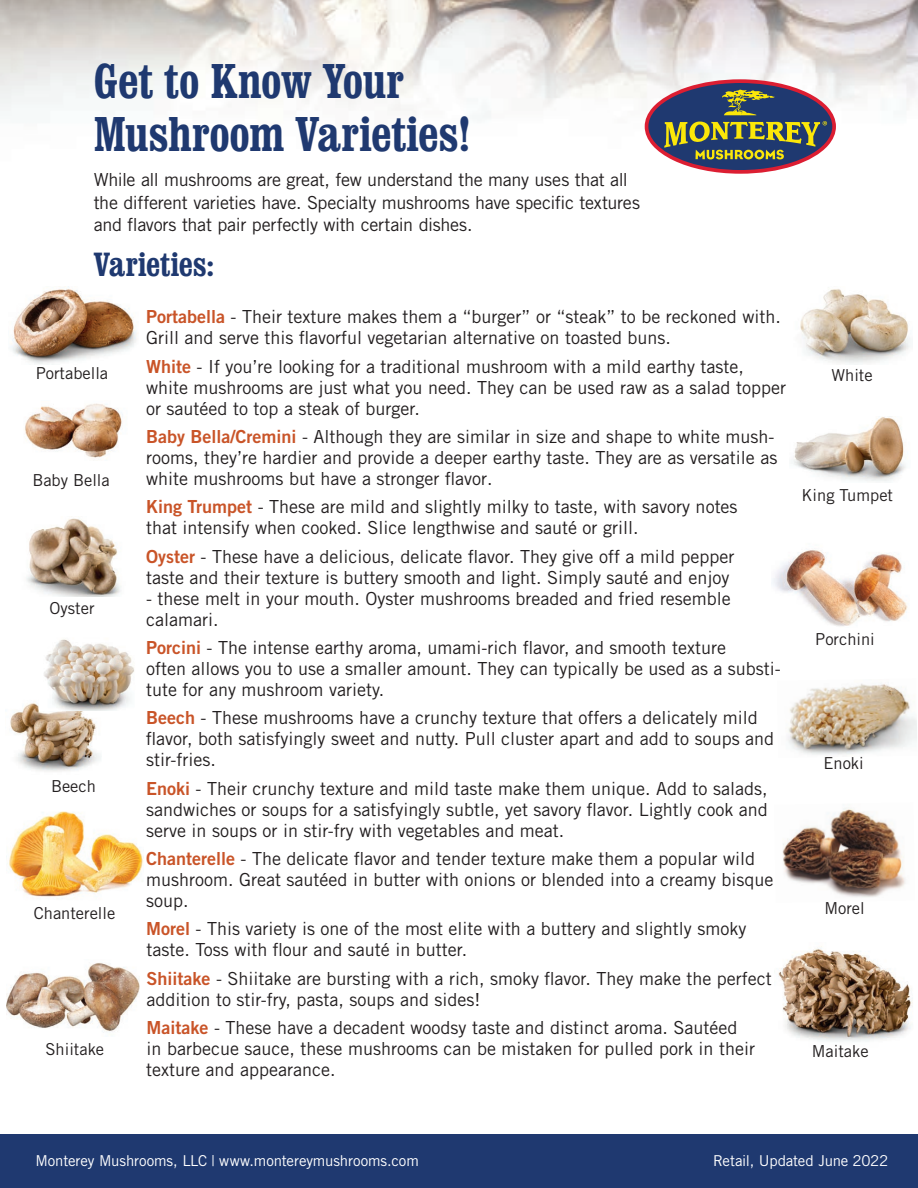
<style>
.page{position:relative;width:918px;height:1188px;background:#fff}
.page>*{position:absolute;margin:0;border:0;box-sizing:border-box;transform-origin:0 0}
.t1{font:700 condensed 48px/52.5px "Clarendon BT";letter-spacing:-.005em;color:#1f3970}
.t2{font:700 condensed 33px "Clarendon BT";letter-spacing:-.005em;color:#1f3970}
.t3{font:18px/21px "Trade Gothic LT Std";color:#231f20}
.t4{font:16.5px "Trade Gothic LT Std";color:#231f20}
.t5{font:15px "Trade Gothic LT Std";letter-spacing:-.01em;color:#fff}
.s1{font-family:"Trade Gothic LT Std Bd 2";color:#c95428}
</style>
<div class="page">
<img style="left:10px;top:702px;width:91px;height:70px">
<img style="left:39px;top:639px;width:95px;height:72px">
<img style="left:788px;top:683px;width:129px;height:72px">
<img style="left:778px;top:946px;width:135px;height:96px">
<img style="left:9px;top:811px;width:134px;height:88px">
<img style="left:782px;top:808px;width:124px;height:90px">
<img style="left:0;top:0;width:918px;height:130px">
<img style="left:26px;top:518px;width:95px;height:79px">
<img style="left:11px;top:289px;width:126px;height:75px">
<div style="left:0;top:1134px;width:918px;height:54px;background:#1f3970"></div>
<svg style="left:645px;top:79px;width:191px;height:95px"></svg>
<img style="left:793px;top:416px;width:113px;height:66px">
<img style="left:800px;top:289px;width:110px;height:75px">
<img style="left:773px;top:550px;width:135px;height:76px">
<img style="left:7px;top:962px;width:133px;height:70px">
<img style="left:24px;top:403px;width:99px;height:55px">
<h1 class="t1" style="left:94px;top:54px;width:379px">Get to Know Your<br>Mushroom Varieties!</h1>
<p class="t3" style="left:94px;top:169px;width:548px;line-height:22.5px">While all mushrooms are great, few understand the many uses that all the different varieties have. Specialty mushrooms have specific textures and flavors that pair perfectly with certain dishes.</p>
<h2 class="t2" style="left:94px;top:244px;width:122px">Varieties:</h2>
<p class="t3" style="left:146px;top:306px;width:636px"><span class="s1">Portabella</span> - Their texture makes them a “burger” or “steak” to be reckoned with.<br>Grill and serve this flavorful vegetarian alternative on toasted buns.</p>
<p class="t3" style="left:146px;top:355px;width:641px"><span class="s1">White</span> - If you’re looking for a traditional mushroom with a mild earthy taste, white mushrooms are just what you need. They can be used raw as a salad topper or sautéed to top a steak of burger.</p>
<p class="t3" style="left:146px;top:426px;width:633px"><span class="s1">Baby Bella/Cremini</span> - Although they are similar in size and shape to white mush&shy;rooms, they’re hardier and provide a deeper earthy taste. They are as versatile as white mushrooms but have a stronger flavor.</p>
<p class="t3" style="left:146px;top:496px;width:593px"><span class="s1">King Trumpet</span> - These are mild and slightly milky to taste, with savory notes that intensify when cooked. Slice lengthwise and sauté or grill.</p>
<p class="t3" style="left:146px;top:546px;width:590px"><span class="s1">Oyster</span> - These have a delicious, delicate flavor. They give off a mild pepper taste and their texture is buttery smooth and light. Simply sauté and enjoy</p>
<p class="t3" style="left:146px;top:588px;width:586px">- these melt in your mouth. Oyster mushrooms breaded and fried resemble calamari.</p>
<p class="t3" style="left:146px;top:637px;width:636px"><span class="s1">Porcini</span> - The intense earthy aroma, umami-rich flavor, and smooth texture<br>often allows you to use a smaller amount. They can typically be used as a substi&shy;tute for any mushroom variety.</p>
<p class="t3" style="left:146px;top:707px;width:630px"><span class="s1">Beech</span> - These mushrooms have a crunchy texture that offers a delicately mild flavor, both satisfyingly sweet and nutty. Pull cluster apart and add to soups and stir-fries.</p>
<p class="t3" style="left:146px;top:778px;width:623px;text-align:justify"><span class="s1">Enoki</span> - Their crunchy texture and mild taste make them unique. Add to salads, sandwiches or soups for a satisfyingly subtle, yet savory flavor. Lightly cook and serve in soups or in stir-fry with vegetables and meat.</p>
<p class="t3" style="left:146px;top:848px;width:629px"><span class="s1">Chanterelle</span> - The delicate flavor and tender texture make them a popular wild mushroom. Great sautéed in butter with onions or blended into a creamy bisque soup.</p>
<p class="t3" style="left:146px;top:918px;width:602px"><span class="s1">Morel</span> - This variety is one of the most elite with a buttery and slightly smoky taste. Toss with flour and sauté in butter.</p>
<p class="t3" style="left:147px;top:968px;width:627px"><span class="s1">Shiitake</span> - Shiitake are bursting with a rich, smoky flavor. They make the perfect addition to stir-fry, pasta, soups and sides!</p>
<p class="t3" style="left:146px;top:1017px;width:610px"><span class="s1">Maitake</span> - These have a decadent woodsy taste and distinct aroma. Sautéed in barbecue sauce, these mushrooms can be mistaken for pulled pork in their texture and appearance.</p>
<p class="t4" style="left:36px;top:363px;width:74px">Portabella</p>
<p class="t4" style="left:831px;top:366px;width:43px">White</p>
<p class="t4" style="left:32px;top:470px;width:79px">Baby Bella</p>
<p class="t4" style="left:802px;top:485px;width:93px">King Tumpet</p>
<p class="t4" style="left:50px;top:598px;width:46px">Oyster</p>
<p class="t4" style="left:815px;top:629px;width:61px">Porchini</p>
<p class="t4" style="left:823px;top:753px;width:42px">Enoki</p>
<p class="t4" style="left:51px;top:777px;width:46px">Beech</p>
<p class="t4" style="left:824px;top:898px;width:42px">Morel</p>
<p class="t4" style="left:34px;top:903px;width:83px">Chanterelle</p>
<p class="t4" style="left:46px;top:1039px;width:60px">Shiitake</p>
<p class="t4" style="left:812px;top:1041px;width:58px">Maitake</p>
<p class="t5" style="left:35px;top:1152px;width:385px">Monterey Mushrooms, LLC | www.montereymushrooms.com</p>
<p class="t5" style="left:713px;top:1152px;width:177px">Retail, Updated June 2022</p>
</div>
